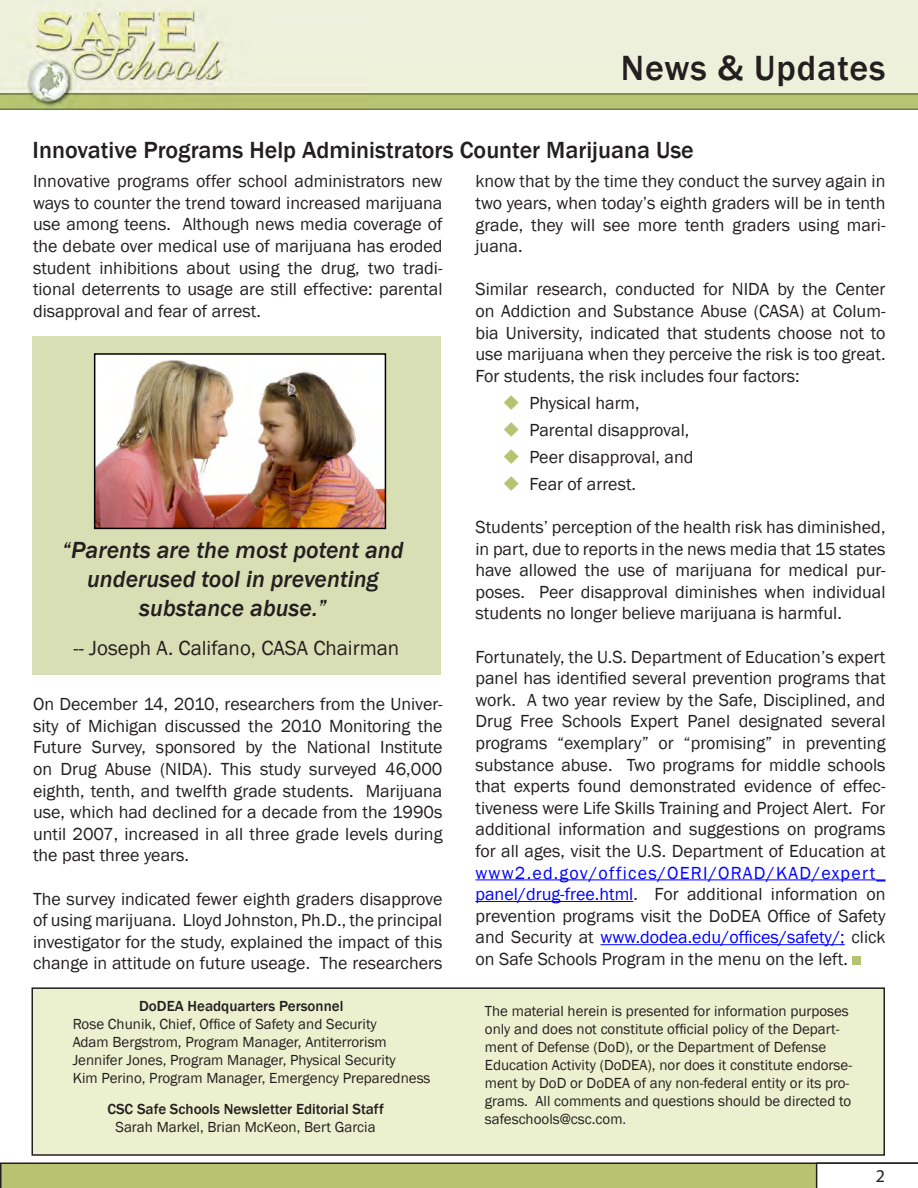
<style>
.page{position:relative;width:918px;height:1188px;background:#fff}
.page>*{position:absolute;margin:0;border:0;box-sizing:border-box;transform-origin:0 0}
.Page_Headers{font:500 36px "Franklin Gothic";letter-spacing:.025em;color:#231f20}
.Newsletter_body_text{font:italic 500 24px/28.8px "Franklin Gothic";color:#231f20;text-align:center}
.Article_Title{font:500 24px "Franklin Gothic";color:#231f20}
.Newsletter_body_text-2{font:21px "Franklin Gothic";color:#231f20}
.Newsletter_body_text-3{font:18px/21.6px "Franklin Gothic";color:#231f20;text-align:justify}
.Text_Bullets{font:18px "Franklin Gothic";color:#231f20}
.Page_Numbers{font:18px "Myriad Pro";color:#231f20}
.TOC_Items{font:15px/18px "Franklin Gothic";color:#231f20}
.TOC_Items-2{font:500 15px "Franklin Gothic";color:#231f20}
.TOC_sub_headers{font:500 15px "Franklin Gothic";color:#231f20}
.s1{color:#b8c372}
.s2{color:#00f}
.s3{color:#253f8e}
</style>
<div class="page">
<svg style="left:0;top:1162px;width:918px;height:26px;background:#b7bf7d"></svg>
<img style="left:0;top:0;width:918px;height:110px">
<div style="left:32px;top:988px;width:852px;height:167px;background:#ebf0cf"></div>
<div style="left:32px;top:987px;width:853px;height:169px;border:2px solid #231f20"></div>
<hr style="left:476px;top:879px;width:410px;height:1px;background:#00f">
<hr style="left:476px;top:901px;width:157px;height:1px;background:#00f">
<hr style="left:600px;top:944px;width:245px;height:1px;background:#00f">
<div style="left:852px;top:956px;width:9px;height:9px;background:#b8c372"></div>
<div style="left:32px;top:336px;width:409px;height:339px;background:#d9dfb4"></div>
<img style="left:97px;top:356px;width:286px;height:170px">
<div style="left:94px;top:353px;width:292px;height:176px;border:2px solid #000"></div>
<p class="Page_Headers" style="left:621px;top:46px;width:266px">News &amp; Updates</p>
<p class="Article_Title" style="left:33px;top:135px;width:663px">Innovative Programs Help Administrators Counter Marijuana Use</p>
<p class="Newsletter_body_text-3" style="left:476px;top:171px;width:412px">know that by the time they conduct the survey again in two years, when today’s eighth graders will be in tenth grade, they will see more tenth graders using mari&shy;juana.</p>
<p class="Newsletter_body_text-3" style="left:476px;top:279px;width:412px">Similar research, conducted for NIDA by the Center on Addiction and Substance Abuse (CASA) at Colum&shy;bia University, indicated that students choose not to use marijuana when they perceive the risk is too great.<br>For students, the risk includes four factors:</p>
<p class="Text_Bullets" style="left:502px;top:392px;width:139px"><span class="s1">◆</span> Physical harm,</p>
<p class="Text_Bullets" style="left:502px;top:419px;width:188px"><span class="s1">◆</span> Parental disapproval,</p>
<p class="Text_Bullets" style="left:502px;top:446px;width:193px"><span class="s1">◆</span> Peer disapproval, and</p>
<p class="Text_Bullets" style="left:502px;top:473px;width:135px"><span class="s1">◆</span> Fear of arrest.</p>
<p class="Newsletter_body_text-3" style="left:476px;top:517px;width:412px">Students’ perception of the health risk has diminished, in part, due to reports in the news media that 15 states have allowed the use of marijuana for medical pur&shy;poses. Peer disapproval diminishes when individual students no longer believe marijuana is harmful.</p>
<p class="Newsletter_body_text-3" style="left:476px;top:646px;width:412px">Fortunately, the U.S. Department of Education’s expert panel has identified several prevention programs that work. A two year review by the Safe, Disciplined, and Drug Free Schools Expert Panel designated several programs “exemplary” or “promising” in preventing substance abuse. Two programs for middle schools that experts found demonstrated evidence of effec&shy;tiveness were Life Skills Training and Project Alert. For additional information and suggestions on programs for all ages, visit the U.S. Department of Education at <span class="s2">www2.ed.gov/offices/OERI/ORAD/KAD/expert_ panel/drug-free.html</span>. For additional information on prevention programs visit the DoDEA Office of Safety and Security at <span class="s2">www.dodea.edu/offices/safety/;</span> click on Safe Schools Program in the menu on the left.</p>
<p class="Newsletter_body_text-3" style="left:33px;top:171px;width:411px">Innovative programs offer school administrators new ways to counter the trend toward increased marijuana use among teens. Although news media coverage of the debate over medical use of marijuana has eroded student inhibitions about using the drug, two tradi&shy;tional deterrents to usage are still effective: parental disapproval and fear of arrest.</p>
<p class="Newsletter_body_text" style="left:62px;top:536px;width:343px">“Parents are the most potent and underused tool in preventing substance abuse.”</p>
<p class="Newsletter_body_text-2" style="left:74px;top:635px;width:327px">-- Joseph A. Califano, CASA Chairman</p>
<p class="Newsletter_body_text-3" style="left:33px;top:694px;width:411px">On December 14, 2010, researchers from the Univer&shy;sity of Michigan discussed the 2010 Monitoring the Future Survey, sponsored by the National Institute on Drug Abuse (NIDA). This study surveyed 46,000 eighth, tenth, and twelfth grade students. Marijuana use, which had declined for a decade from the 1990s until 2007, increased in all three grade levels during the past three years.</p>
<p class="Newsletter_body_text-3" style="left:33px;top:888px;width:411px">The survey indicated fewer eighth graders disapprove of using marijuana. Lloyd Johnston, Ph.D., the principal investigator for the study, explained the impact of this change in attitude on future useage. The researchers</p>
<p class="TOC_sub_headers" style="left:139px;top:997px;width:206px">DoDEA Headquarters Personnel</p>
<p class="TOC_Items" style="left:73px;top:1015px;width:306px">Rose Chunik, Chief, Office of Safety and Security</p>
<p class="TOC_Items" style="left:73px;top:1033px;width:316px">Adam Bergstrom, Program Manager, Antiterrorism</p>
<p class="TOC_Items" style="left:73px;top:1051px;width:325px">Jennifer Jones, Program Manager, Physical Security</p>
<p class="TOC_Items" style="left:73px;top:1069px;width:359px">Kim Perino, Program Manager, Emergency Preparedness</p>
<p class="TOC_Items-2" style="left:107px;top:1100px;width:278px">CSC Safe Schools Newsletter Editorial Staff</p>
<p class="TOC_Items" style="left:115px;top:1119px;width:262px">Sarah Markel, Brian McKeon, Bert Garcia</p>
<p class="TOC_Items" style="left:485px;top:1003px;width:369px">The material herein is presented for information purposes only and does not constitute official policy of the Depart&shy;ment of Defense (DoD), or the Department of Defense Education Activity (DoDEA), nor does it constitute endorse&shy;ment by DoD or DoDEA of any non-federal entity or its pro&shy;grams. All comments and questions should be directed to safeschools@csc.com<span class="s3">.</span></p>
<p class="Page_Numbers" style="left:876px;top:1165px;width:11px">2</p>
</div>
